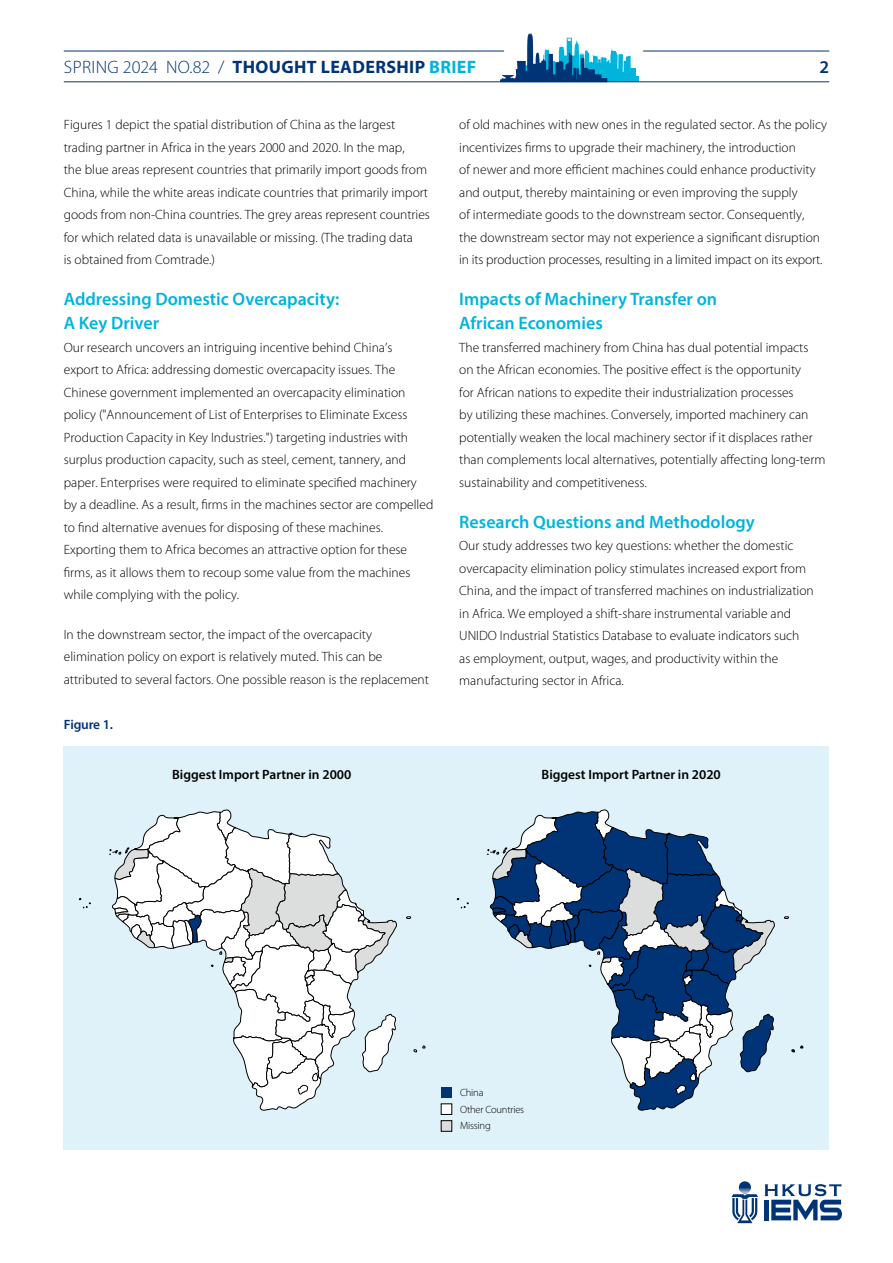
<style>
.page{position:relative;width:893px;height:1263px;background:#fff}
.page>*{position:absolute;margin:0;border:0;box-sizing:border-box;transform-origin:0 0}
.t1{font:600 18px/24px "Myriad Pro";color:#00b4dc}
.t2{font:700 18px "Myriad Pro";letter-spacing:.02em;color:#003477}
.t3{font:600 18px "Myriad Pro";color:#003477}
.t4{font:300 13.5px/22.5px "Myriad Pro";color:#000}
.t5{font:600 13.5px "Myriad Pro";color:#000}
.t6{font:600 13.5px "Myriad Pro";letter-spacing:-.015em;color:#003477}
.t7{font:300 10.5px/16.8px "Myriad Pro";letter-spacing:-.02em;color:#000}
.s1{font-weight:300}
.s2{color:#00b4dc}
</style>
<div class="page">
<svg style="left:765px;top:1184px;width:77px;height:36px"></svg>
<svg style="left:731px;top:1181px;width:27px;height:42px"></svg>
<hr style="left:64px;top:51px;width:440px;height:1px;background:#003477">
<hr style="left:643px;top:51px;width:186px;height:1px;background:#003477">
<div style="left:626px;top:68px;width:10px;height:14px;background:#00b4dc"></div>
<div style="left:629px;top:76px;width:10px;height:6px;background:#00b4dc"></div>
<svg style="left:500px;top:33px;width:131px;height:48px"></svg>
<hr style="left:64px;top:81px;width:765px;height:1px;background:#003477">
<div style="left:64px;top:746px;width:765px;height:403px;background:#dff1f9"></div>
<div style="left:441px;top:1087px;width:11px;height:10px;background:#003477"></div>
<div style="left:441px;top:1104px;width:11px;height:10px;background:#fff"></div>
<div style="left:441px;top:1104px;width:11px;height:11px;border:1px solid #000"></div>
<div style="left:441px;top:1121px;width:11px;height:10px;background:#dcdddd"></div>
<div style="left:441px;top:1120px;width:11px;height:11px;border:1px solid #000"></div>
<svg style="left:414px;top:1045px;width:11px;height:7px"></svg>
<svg style="left:406px;top:916px;width:5px;height:3px"></svg>
<svg style="left:79px;top:898px;width:12px;height:10px"></svg>
<svg style="left:109px;top:809px;width:288px;height:302px"></svg>
<svg style="left:791px;top:1045px;width:12px;height:7px"></svg>
<svg style="left:784px;top:916px;width:5px;height:3px"></svg>
<svg style="left:457px;top:898px;width:11px;height:10px"></svg>
<svg style="left:487px;top:809px;width:288px;height:302px"></svg>
<h1 class="t2" style="left:64px;top:57px;width:414px"><span class="s1">SPRING 2024 NO.82 /</span> THOUGHT LEADERSHIP <span class="s2">BRIEF</span></h1>
<h1 class="t3" style="left:819px;top:56px;width:11px">2</h1>
<p class="t4" style="left:64px;top:114px;width:368px">Figures 1 depict the spatial distribution of China as the largest trading partner in Africa in the years 2000 and 2020. In the map,<br>the blue areas represent countries that primarily import goods from China, while the white areas indicate countries that primarily import goods from non-China countries. The grey areas represent countries for which related data is unavailable or missing. (The trading data<br>is obtained from Comtrade.)</p>
<h1 class="t1" style="left:64px;top:287px;width:277px">Addressing Domestic Overcapacity:<br>A Key Driver</h1>
<p class="t4" style="left:64px;top:336px;width:371px">Our research uncovers an intriguing incentive behind China’s<br>export to Africa: addressing domestic overcapacity issues. The Chinese government implemented an overcapacity elimination policy ("Announcement of List of Enterprises to Eliminate Excess Production Capacity in Key Industries.") targeting industries with surplus production capacity, such as steel, cement, tannery, and paper. Enterprises were required to eliminate specified machinery by a deadline. As a result, firms in the machines sector are compelled to find alternative avenues for disposing of these machines.<br>Exporting them to Africa becomes an attractive option for these firms, as it allows them to recoup some value from the machines while complying with the policy.</p>
<p class="t4" style="left:64px;top:623px;width:367px">In the downstream sector, the impact of the overcapacity elimination policy on export is relatively muted. This can be attributed to several factors. One possible reason is the replacement</p>
<p class="t6" style="left:64px;top:716px;width:51px">Figure 1.</p>
<p class="t4" style="left:459px;top:114px;width:369px">of old machines with new ones in the regulated sector. As the policy incentivizes firms to upgrade their machinery, the introduction<br>of newer and more efficient machines could enhance productivity and output, thereby maintaining or even improving the supply<br>of intermediate goods to the downstream sector. Consequently,<br>the downstream sector may not experience a significant disruption in its production processes, resulting in a limited impact on its export.</p>
<h1 class="t1" style="left:459px;top:287px;width:259px">Impacts of Machinery Transfer on<br>African Economies</h1>
<p class="t4" style="left:459px;top:336px;width:368px">The transferred machinery from China has dual potential impacts on the African economies. The positive effect is the opportunity<br>for African nations to expedite their industrialization processes<br>by utilizing these machines. Conversely, imported machinery can potentially weaken the local machinery sector if it displaces rather than complements local alternatives, potentially affecting long-term sustainability and competitiveness.</p>
<h1 class="t1" style="left:459px;top:509px;width:297px">Research Questions and Methodology</h1>
<p class="t4" style="left:459px;top:535px;width:356px">Our study addresses two key questions: whether the domestic overcapacity elimination policy stimulates increased export from China, and the impact of transferred machines on industrialization in Africa. We employed a shift-share instrumental variable and UNIDO Industrial Statistics Database to evaluate indicators such as employment, output, wages, and productivity within the manufacturing sector in Africa.</p>
<p class="t5" style="left:172px;top:765px;width:181px">Biggest Import Partner in 2000</p>
<p class="t5" style="left:542px;top:765px;width:181px">Biggest Import Partner in 2020</p>
<p class="t7" style="left:460px;top:1084px;width:66px">China<br>Other Countries<br>Missing</p>
</div>
